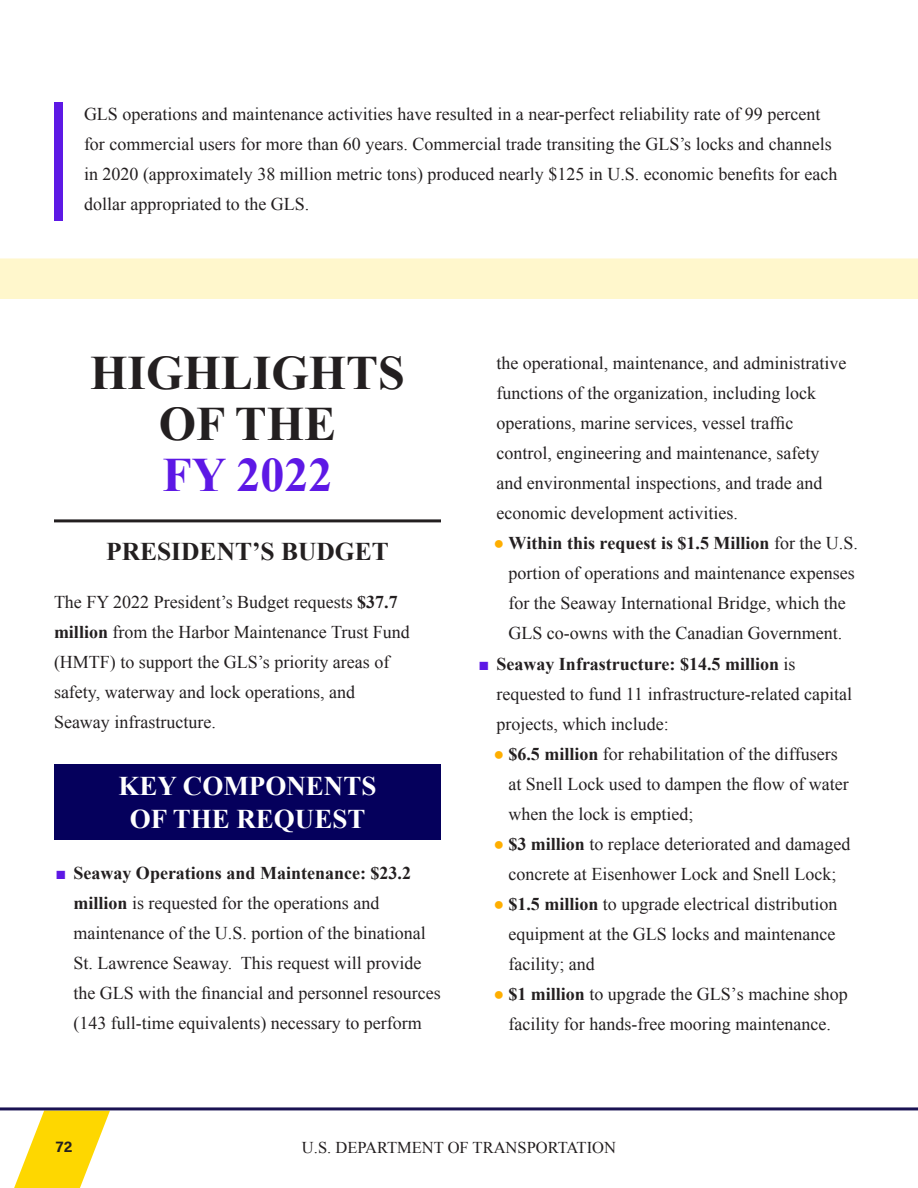
<style>
.page{position:relative;width:918px;height:1188px;background:#fff}
.page>*{position:absolute;margin:0;border:0;box-sizing:border-box;transform-origin:0 0}
.t1{font:700 48px/51px "Times New Roman";color:#231f20;text-align:center}
.t2{font:700 27px/33px "Times New Roman";color:#fff;text-align:center}
.t3{font:700 25.5px "Times New Roman";color:#231f20}
.t4{font:18px/30px "Times New Roman";color:#231f20}
.t5{font:16.5px "Times New Roman";color:#231f20}
.t6{font:15px "Acumin Variable Concept";color:#231f20}
.s1{color:#5d18e5}
.s2{font-weight:700}
.s3{font-weight:700;color:#feae00}
</style>
<div class="page">
<svg style="left:0;top:1110px;width:110px;height:78px"></svg>
<hr style="left:0;top:1107px;width:918px;height:3px;background:#1a1353">
<div style="left:54px;top:102px;width:9px;height:118px;background:#5d18e5"></div>
<div style="left:0;top:258px;width:918px;height:41px;background:#fff7cc"></div>
<hr style="left:54px;top:519px;width:387px;height:3px;background:#231f20">
<div style="left:54px;top:764px;width:387px;height:76px;background:#05005c"></div>
<p class="t4" style="left:84px;top:99px;width:755px">GLS operations and maintenance activities have resulted in a near-perfect reliability rate of 99 percent for commercial users for more than 60 years. Commercial trade transiting the GLS’s locks and channels in 2020 (approximately 38 million metric tons) produced nearly $125 in U.S. economic benefits for each dollar appropriated to the GLS.</p>
<h1 class="t1" style="left:90px;top:346px;width:316px">HIGHLIGHTS<br>OF THE<br><span class="s1">FY 2022</span></h1>
<h2 class="t3" style="left:106px;top:534px;width:284px">PRESIDENT’S BUDGET</h2>
<p class="t4" style="left:54px;top:587px;width:357px">The FY 2022 President’s Budget requests <span class="s2">$37.7 million</span> from the Harbor Maintenance Trust Fund (HMTF) to support the GLS’s priority areas of safety, waterway and lock operations, and Seaway infrastructure.</p>
<h2 class="t2" style="left:119px;top:768px;width:259px">KEY COMPONENTS<br>OF THE REQUEST</h2>
<p class="t4" style="left:74px;top:857px;width:369px;text-indent:-18px"><span class="s1">■</span> <span class="s2">Seaway Operations and Maintenance: $23.2 million</span> is requested for the operations and maintenance of the U.S. portion of the binational St. Lawrence Seaway. This request will provide the GLS with the financial and personnel resources (143 full-time equivalents) necessary to perform</p>
<p class="t4" style="left:496px;top:348px;width:351px">the operational, maintenance, and administrative functions of the organization, including lock operations, marine services, vessel traffic control, engineering and maintenance, safety and environmental inspections, and trade and economic development activities.</p>
<p class="t4" style="left:508px;top:528px;width:351px;text-indent:-15px"><span class="s3">●</span> <span class="s2">Within this request is $1.5 Million</span> for the U.S. portion of operations and maintenance expenses for the Seaway International Bridge, which the GLS co-owns with the Canadian Government.</p>
<p class="t4" style="left:496px;top:649px;width:357px;text-indent:-18px"><span class="s1">■</span> <span class="s2">Seaway Infrastructure: $14.5 million</span> is requested to fund 11 infrastructure-related capital projects, which include:</p>
<p class="t4" style="left:508px;top:739px;width:342px;text-indent:-15px"><span class="s3">●</span> <span class="s2">$6.5 million</span> for rehabilitation of the diffusers at Snell Lock used to dampen the flow of water when the lock is emptied;</p>
<p class="t4" style="left:493px;top:829px;width:358px;text-align:center"><span class="s3">●</span> <span class="s2">$3 million</span> to replace deteriorated and damaged concrete at Eisenhower Lock and Snell Lock;</p>
<p class="t4" style="left:508px;top:889px;width:330px;text-align:justify;text-indent:-15px"><span class="s3">●</span> <span class="s2">$1.5 million</span> to upgrade electrical distribution equipment at the GLS locks and maintenance facility; and</p>
<p class="t4" style="left:493px;top:979px;width:356px;text-align:center"><span class="s3">●</span> <span class="s2">$1 million</span> to upgrade the GLS’s machine shop facility for hands-free mooring maintenance.</p>
<p class="t6" style="left:56px;top:1137px;width:18px">72</p>
<p class="t5" style="left:302px;top:1136px;width:316px">U.S. DEPARTMENT OF TRANSPORTATION</p>
</div>
